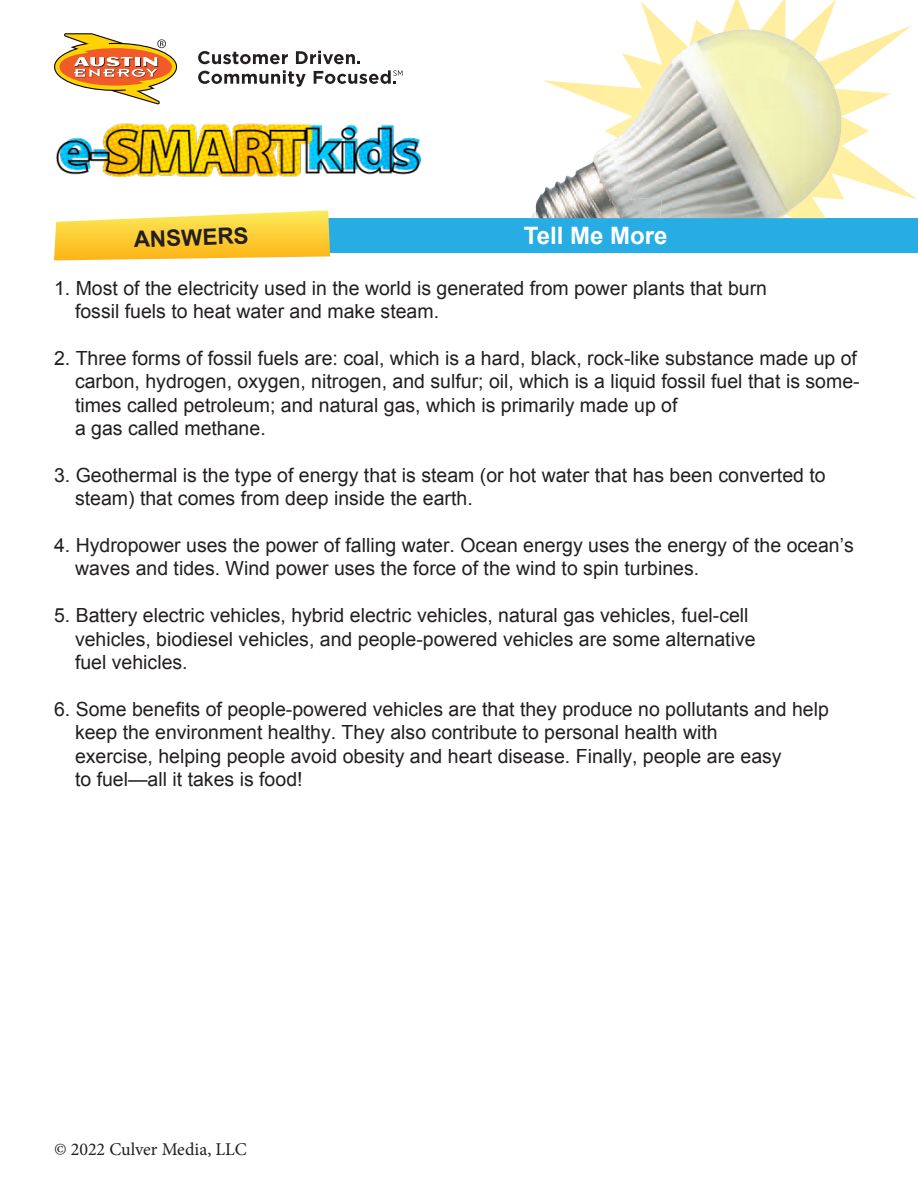
<style>
.page{position:relative;width:918px;height:1188px;background:#fff}
.page>*{position:absolute;margin:0;border:0;box-sizing:border-box;transform-origin:0 0}
.t1{font:700 24px "Arial";color:#fff}
.t2{font:700 22.5px "Arial";color:#231f20}
.t3{font:19.5px/23.4px "Arial";color:#231f20}
.t4{font:18px "Minion Pro";color:#231f20}
</style>
<div class="page">
<div style="left:282px;top:218px;width:636px;height:35px;background:#27ade3"></div>
<svg style="left:54px;top:210px;width:276px;height:50px"></svg>
<img style="left:542px;top:25px;width:376px;height:175px">
<img style="left:542px;top:0;width:294px;height:138px">
<img style="left:554px;top:29px;width:281px;height:157px">
<img style="left:654px;top:29px;width:95px;height:59px">
<img style="left:55px;top:123px;width:365px;height:54px">
<svg style="left:54px;top:33px;width:123px;height:71px"></svg>
<svg style="left:198px;top:51px;width:90px;height:13px"></svg>
<svg style="left:296px;top:51px;width:64px;height:13px"></svg>
<svg style="left:198px;top:70px;width:108px;height:17px"></svg>
<svg style="left:314px;top:70px;width:89px;height:14px"></svg>
<p class="t2" style="left:133px;top:225px;width:116px;rotate:-2deg">ANSWERS</p>
<p class="t1" style="left:524px;top:220px;width:145px">Tell Me More</p>
<p class="t3" style="left:75px;top:276px;width:694px;text-indent:-21px">1. Most of the electricity used in the world is generated from power plants that burn fossil fuels to heat water and make steam.</p>
<p class="t3" style="left:75px;top:347px;width:786px;text-indent:-21px">2. Three forms of fossil fuels are: coal, which is a hard, black, rock-like substance made up of carbon, hydrogen, oxygen, nitrogen, and sulfur; oil, which is a liquid fossil fuel that is some&shy;times called petroleum; and natural gas, which is primarily made up of<br>a gas called methane.</p>
<p class="t3" style="left:75px;top:464px;width:752px;text-indent:-21px">3. Geothermal is the type of energy that is steam (or hot water that has been converted to steam) that comes from deep inside the earth.</p>
<p class="t3" style="left:75px;top:534px;width:780px;text-indent:-21px">4. Hydropower uses the power of falling water. Ocean energy uses the energy of the ocean’s waves and tides. Wind power uses the force of the wind to spin turbines.</p>
<p class="t3" style="left:75px;top:604px;width:682px;text-indent:-21px">5. Battery electric vehicles, hybrid electric vehicles, natural gas vehicles, fuel-cell vehicles, biodiesel vehicles, and people-powered vehicles are some alternative fuel vehicles.</p>
<p class="t3" style="left:75px;top:698px;width:756px;text-indent:-21px">6. Some benefits of people-powered vehicles are that they produce no pollutants and help keep the environment healthy. They also contribute to personal health with<br>exercise, helping people avoid obesity and heart disease. Finally, people are easy<br>to fuel—all it takes is food!</p>
<p class="t4" style="left:54px;top:1137px;width:194px">© 2022 Culver Media, LLC</p>
</div>
